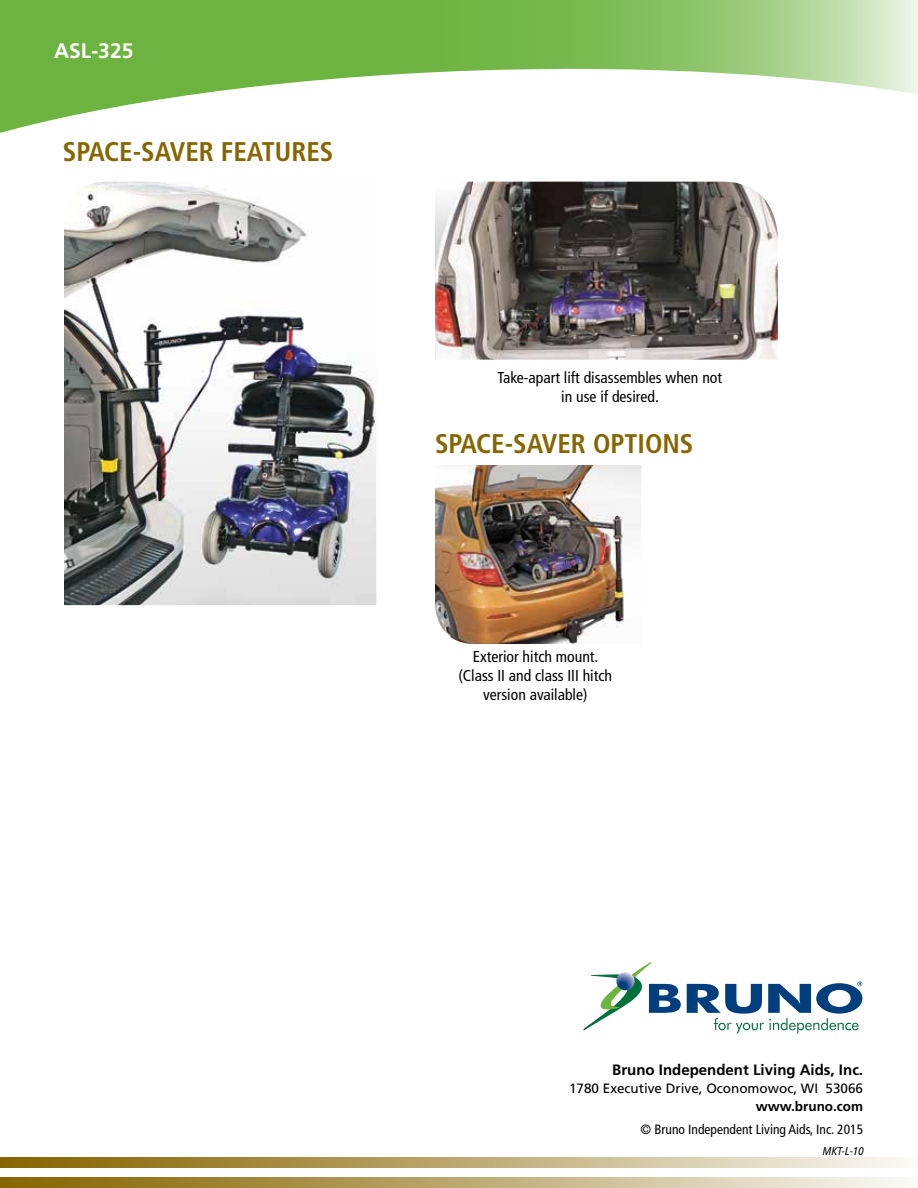
<style>
.page{position:relative;width:918px;height:1188px;background:#fff}
.page>*{position:absolute;margin:0;border:0;box-sizing:border-box;transform-origin:0 0}
.t1{font:700 condensed 27px "Frutiger LT Std";color:#876500}
.t2{font:700 21px "Frutiger LT Std";color:#fff}
.t3{font:condensed 15.75px/18.9px "Frutiger LT Std";color:#000;text-align:center}
.t4{font:700 15px "Frutiger LT Std";color:#000}
.t5{font:13.5px "Frutiger LT Std";color:#000}
.t6{font:condensed 13.5px "Frutiger LT Std";color:#000}
.t7{font:700 13.5px "Frutiger LT Std";color:#000}
.t8{font:italic condensed 11.25px "Frutiger LT Pro";color:#000}
</style>
<div class="page">
<svg style="left:0;top:1177px;width:902px;height:11px;background:#bca972"></svg>
<svg style="left:0;top:1157px;width:902px;height:11px;background:#bca972"></svg>
<svg style="left:0;top:0;width:918px;height:133px"></svg>
<svg style="left:583px;top:962px;width:279px;height:71px"></svg>
<img style="left:64px;top:182px;width:312px;height:423px">
<img style="left:435px;top:182px;width:343px;height:178px">
<img style="left:435px;top:465px;width:206px;height:179px">
<h2 class="t2" style="left:54px;top:39px;width:81px">ASL-325</h2>
<h1 class="t1" style="left:63px;top:136px;width:272px">SPACE-SAVER FEATURES</h1>
<p class="t3" style="left:497px;top:368px;width:226px">Take-apart lift disassembles when not in use if desired.</p>
<h1 class="t1" style="left:435px;top:428px;width:260px">SPACE-SAVER OPTIONS</h1>
<p class="t3" style="left:458px;top:647px;width:155px">Exterior hitch mount. (Class II and class III hitch version available)</p>
<p class="t4" style="left:612px;top:1061px;width:252px">Bruno Independent Living Aids, Inc.</p>
<p class="t5" style="left:569px;top:1081px;width:296px">1780 Executive Drive, Oconomowoc, WI 53066</p>
<p class="t7" style="left:756px;top:1099px;width:109px">www.bruno.com</p>
<p class="t6" style="left:640px;top:1121px;width:224px">© Bruno Independent Living Aids, Inc. 2015</p>
<p class="t8" style="left:823px;top:1145px;width:43px">MKT-L-10</p>
</div>
